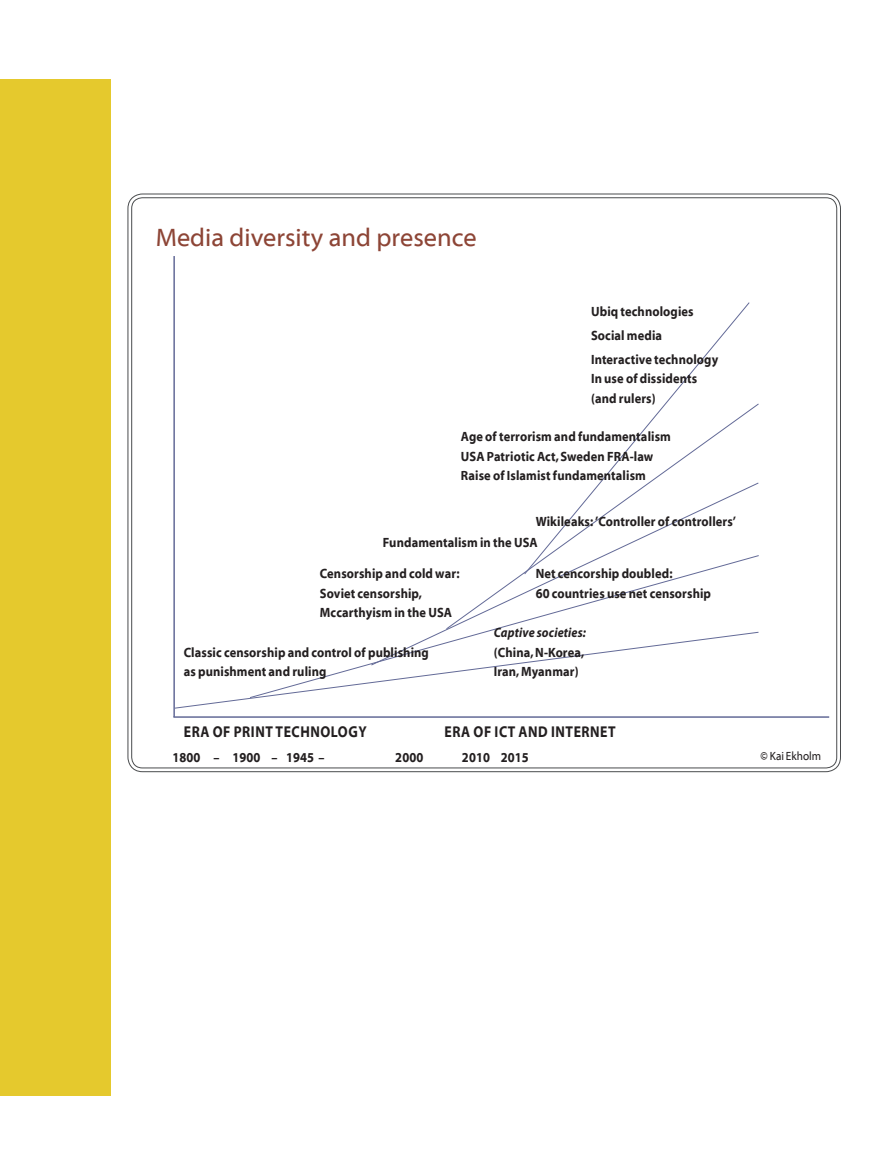
<style>
.page{position:relative;width:893px;height:1149px;background:#fff}
.page>*{position:absolute;margin:0;border:0;box-sizing:border-box;transform-origin:0 0}
.t1{font:25.5px "Myriad Web";color:#8d4536}
.t2{font:15.75px "Myriad Bd Web";color:#231f20;scale:.85 1}
.t3{font:13.5px/19.5px "Myriad Bd Web";letter-spacing:.01em;color:#231f20;scale:.9 1}
.t4{font:italic 700 13.5px "Myriad Pro";letter-spacing:.01em;color:#231f20;scale:.9 1}
.t5{font:12px "Myriad Web";color:#231f20;scale:.9 1}
</style>
<div class="page">
<hr style="left:173px;top:716px;width:656px;height:1px;background:#636a97">
<hr style="left:173px;top:256px;width:2px;height:460px;background:#636a97">
<svg style="left:174px;top:631px;width:82px;height:77px"></svg>
<svg style="left:249px;top:629px;width:510px;height:69px"></svg>
<svg style="left:446px;top:403px;width:313px;height:226px"></svg>
<svg style="left:524px;top:302px;width:226px;height:273px"></svg>
<div style="left:0;top:79px;width:111px;height:1016px;background:#e5c92d"></div>
<h1 class="t1" style="left:156px;top:223px;width:323px">Media diversity and presence</h1>
<p class="t3" style="left:591px;top:299px;width:143px;line-height:24px">Ubiq technologies<br>Social media<br>Interactive technology</p>
<p class="t3" style="left:591px;top:369px;width:119px">In use of dissidents (and rulers)</p>
<p class="t3" style="left:461px;top:427px;width:235px">Age of terrorism and fundamentalism<br>USA Patriotic Act, Sweden FRA-law<br>Raise of Islamist fundamentalism</p>
<p class="t3" style="left:536px;top:512px;width:224px">Wikileaks: ’Controller of controllers’</p>
<p class="t3" style="left:383px;top:532px;width:173px">Fundamentalism in the USA</p>
<p class="t3" style="left:320px;top:564px;width:157px">Censorship and cold war:<br>Soviet censorship,<br>Mccarthyism in the USA</p>
<p class="t3" style="left:536px;top:564px;width:196px">Net cencorship doubled:<br>60 countries use net censorship</p>
<p class="t4" style="left:494px;top:625px;width:104px">Captive societies:</p>
<p class="t3" style="left:494px;top:642px;width:102px">(China, N-Korea,<br>Iran, Myanmar)</p>
<p class="t3" style="left:184px;top:642px;width:274px">Classic censorship and control of publishing as punishment and ruling</p>
<p class="t2" style="left:184px;top:722px;width:11px">ERA</p>
<p class="t2" style="left:213px;top:722px;width:35px">OF PRINT</p>
<p class="t2" style="left:276px;top:722px;width:53px">TECHNOLOGY</p>
<p class="t3" style="left:172px;top:747px;width:171px">1800 – 1900 – 1945 –</p>
<p class="t3" style="left:395px;top:747px;width:33px">2000</p>
<p class="t3" style="left:462px;top:747px;width:76px">2010 2015</p>
<p class="t2" style="left:445px;top:722px;width:11px">ERA</p>
<p class="t2" style="left:474px;top:722px;width:102px">OF ICT AND INTERNET</p>
<p class="t5" style="left:761px;top:749px;width:69px">© Kai Ekholm</p>
</div>
